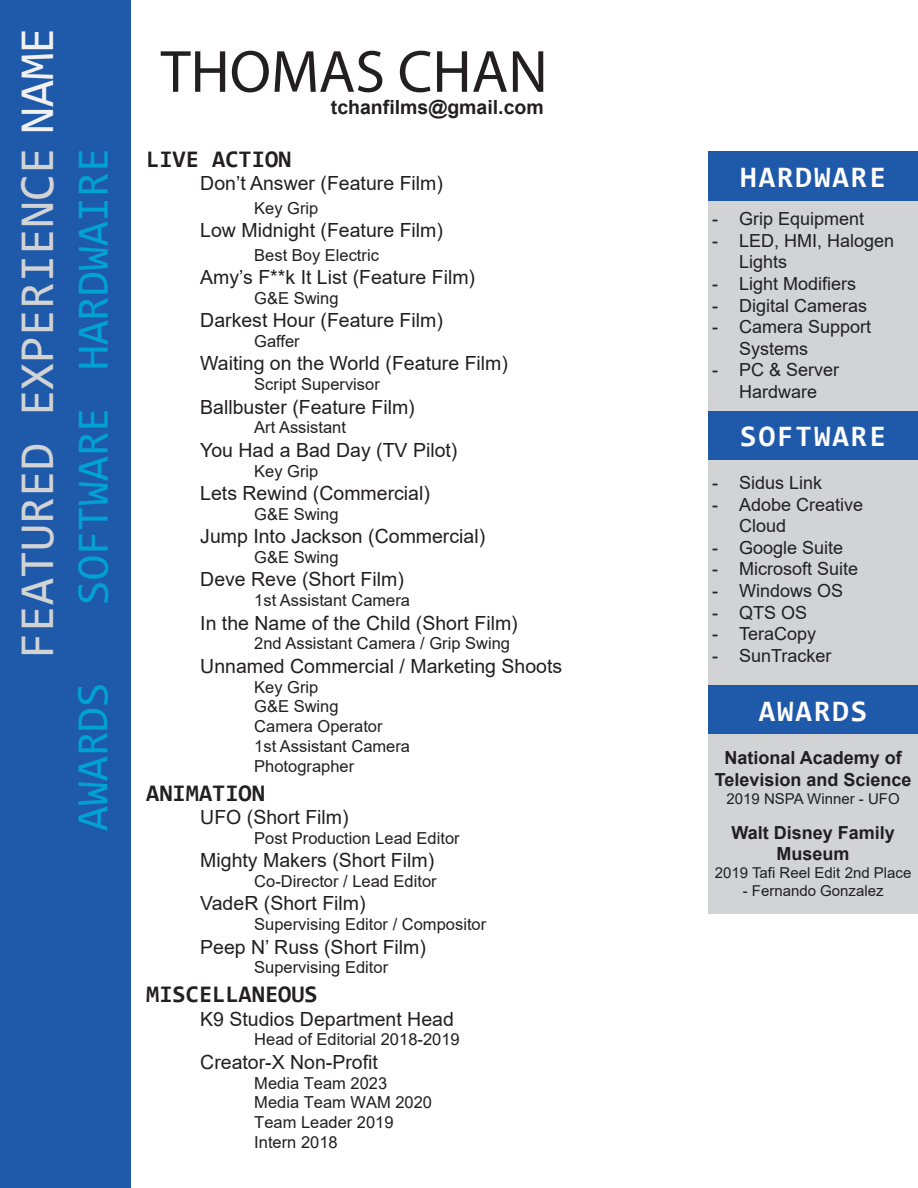
<style>
.page{position:relative;width:918px;height:1188px;background:#fff}
.page>*{position:absolute;margin:0;border:0;box-sizing:border-box;transform-origin:0 0}
.t1{font:60px "Myriad Pro";color:#231f20}
.t2{font:49.05px "Consolas";color:#d1d3d4}
.t3{font:45px "Consolas";color:#00a1d4}
.t4{font:700 30px "Consolas";letter-spacing:.065em;color:#fff}
.t5{font:700 24px "Consolas";color:#231f20}
.t6{font:19.5px "Arial";color:#231f20}
.t7{font:700 19.5px "Arial";color:#231f20}
.t8{font:18px/21.6px "Arial";color:#231f20}
.t9{font:700 18px/21.6px "Arial";color:#231f20;text-align:center}
.t10{font:16.5px/19.8px "Arial";color:#231f20}
.t11{font:15px "Arial";color:#231f20}
.s1{color:#f1f1f2}
</style>
<div class="page">
<div style="left:0;top:0;width:130px;height:1188px;background:#1f59a9"></div>
<div style="left:708px;top:685px;width:210px;height:49px;background:#1f59a9"></div>
<div style="left:708px;top:734px;width:210px;height:179px;background:#d1d3d4"></div>
<div style="left:708px;top:152px;width:210px;height:49px;background:#1f59a9"></div>
<div style="left:708px;top:201px;width:210px;height:210px;background:#d1d3d4"></div>
<div style="left:708px;top:411px;width:210px;height:49px;background:#1f59a9"></div>
<div style="left:708px;top:460px;width:210px;height:225px;background:#d1d3d4"></div>
<h2 class="t2" style="left:3px;top:659px;width:634px;rotate:-90deg">FEATURED EXPERIENCE <span class="s1">NAME</span></h2>
<h3 class="t3" style="left:62px;top:370px;width:224px;rotate:-90deg">HARDWAIRE</h3>
<h3 class="t3" style="left:62px;top:605px;width:200px;rotate:-90deg">SOFTWARE</h3>
<h3 class="t3" style="left:62px;top:831px;width:150px;rotate:-90deg">AWARDS</h3>
<h1 class="t1" style="left:161px;top:35px;width:389px">THOMAS CHAN</h1>
<p class="t7" style="left:331px;top:94px;width:214px">tchanfilms@gmail.com</p>
<p class="t5" style="left:146px;top:144px;width:147px">LIVE ACTION</p>
<p class="t6" style="left:200px;top:170px;width:244px">Don’t Answer (Feature Film)</p>
<p class="t10" style="left:254px;top:198px;width:66px">Key Grip</p>
<p class="t6" style="left:200px;top:217px;width:244px">Low Midnight (Feature Film)</p>
<p class="t10" style="left:254px;top:245px;width:126px">Best Boy Electric</p>
<p class="t6" style="left:200px;top:264px;width:276px">Amy’s F**k It List (Feature Film)</p>
<p class="t10" style="left:254px;top:288px;width:86px">G&amp;E Swing</p>
<p class="t6" style="left:200px;top:307px;width:244px">Darkest Hour (Feature Film)</p>
<p class="t10" style="left:254px;top:331px;width:47px">Gaffer</p>
<p class="t6" style="left:200px;top:350px;width:309px">Waiting on the World (Feature Film)</p>
<p class="t10" style="left:254px;top:374px;width:127px">Script Supervisor</p>
<p class="t6" style="left:200px;top:393px;width:216px">Ballbuster (Feature Film)</p>
<p class="t10" style="left:254px;top:418px;width:93px">Art Assistant</p>
<p class="t6" style="left:200px;top:436px;width:259px">You Had a Bad Day (TV Pilot)</p>
<p class="t10" style="left:254px;top:461px;width:66px">Key Grip</p>
<p class="t6" style="left:200px;top:480px;width:231px">Lets Rewind (Commercial)</p>
<p class="t10" style="left:254px;top:504px;width:86px">G&amp;E Swing</p>
<p class="t6" style="left:200px;top:523px;width:286px">Jump Into Jackson (Commercial)</p>
<p class="t10" style="left:254px;top:547px;width:86px">G&amp;E Swing</p>
<p class="t6" style="left:200px;top:566px;width:205px">Deve Reve (Short Film)</p>
<p class="t10" style="left:254px;top:590px;width:157px">1st Assistant Camera</p>
<p class="t6" style="left:200px;top:609px;width:319px">In the Name of the Child (Short Film)</p>
<p class="t10" style="left:254px;top:634px;width:257px">2nd Assistant Camera / Grip Swing</p>
<p class="t6" style="left:200px;top:652px;width:363px">Unnamed Commercial / Marketing Shoots</p>
<p class="t10" style="left:254px;top:677px;width:157px">Key Grip<br>G&amp;E Swing<br>Camera Operator<br>1st Assistant Camera<br>Photographer</p>
<p class="t5" style="left:146px;top:777px;width:120px">ANIMATION</p>
<p class="t6" style="left:200px;top:804px;width:150px">UFO (Short Film)</p>
<p class="t10" style="left:254px;top:828px;width:207px">Post Production Lead Editor</p>
<p class="t6" style="left:200px;top:847px;width:236px">Mighty Makers (Short Film)</p>
<p class="t10" style="left:254px;top:871px;width:184px">Co-Director / Lead Editor</p>
<p class="t6" style="left:200px;top:890px;width:167px">VadeR (Short Film)</p>
<p class="t10" style="left:254px;top:914px;width:234px">Supervising Editor / Compositor</p>
<p class="t6" style="left:200px;top:933px;width:227px">Peep N’ Russ (Short Film)</p>
<p class="t10" style="left:254px;top:958px;width:135px">Supervising Editor</p>
<p class="t5" style="left:146px;top:979px;width:173px">MISCELLANEOUS</p>
<p class="t6" style="left:200px;top:1005px;width:255px">K9 Studios Department Head</p>
<p class="t10" style="left:254px;top:1030px;width:207px">Head of Editorial 2018-2019</p>
<p class="t6" style="left:200px;top:1048px;width:179px">Creator-X Non-Profit</p>
<p class="t10" style="left:254px;top:1073px;width:179px">Media Team 2023<br>Media Team WAM 2020<br>Team Leader 2019<br>Intern 2018</p>
<h3 class="t4" style="left:740px;top:158px;width:147px">HARDWARE</h3>
<p class="t8" style="left:712px;top:208px;width:154px">- Grip Equipment</p>
<p class="t8" style="left:739px;top:230px;width:157px;text-indent:-27px">- LED, HMI, Halogen<br>Lights</p>
<p class="t8" style="left:712px;top:273px;width:146px">- Light Modifiers</p>
<p class="t8" style="left:712px;top:294px;width:157px">- Digital Cameras</p>
<p class="t8" style="left:739px;top:316px;width:134px;text-indent:-27px">- Camera Support<br>Systems</p>
<p class="t8" style="left:712px;top:359px;width:129px;text-align:center">- PC &amp; Server<br>Hardware</p>
<h3 class="t4" style="left:740px;top:417px;width:147px">SOFTWARE</h3>
<p class="t8" style="left:712px;top:472px;width:112px">- Sidus Link</p>
<p class="t8" style="left:739px;top:493px;width:126px;text-indent:-27px">- Adobe Creative<br>Cloud</p>
<p class="t8" style="left:712px;top:537px;width:133px">- Google Suite</p>
<p class="t8" style="left:712px;top:558px;width:148px">- Microsoft Suite</p>
<p class="t8" style="left:712px;top:580px;width:133px">- Windows OS</p>
<p class="t8" style="left:712px;top:601px;width:97px">- QTS OS</p>
<p class="t8" style="left:712px;top:623px;width:106px">- TeraCopy</p>
<p class="t8" style="left:712px;top:645px;width:121px">- SunTracker</p>
<h3 class="t4" style="left:759px;top:692px;width:110px">AWARDS</h3>
<p class="t9" style="left:715px;top:747px;width:198px">National Academy of<br>Television and Science</p>
<p class="t11" style="left:727px;top:788px;width:175px">2019 NSPA Winner - UFO</p>
<p class="t9" style="left:731px;top:822px;width:165px">Walt Disney Family<br>Museum</p>
<p class="t11" style="left:715px;top:863px;width:198px">2019 Tafi Reel Edit 2nd Place</p>
<p class="t11" style="left:743px;top:881px;width:142px">- Fernando Gonzalez</p>
</div>
